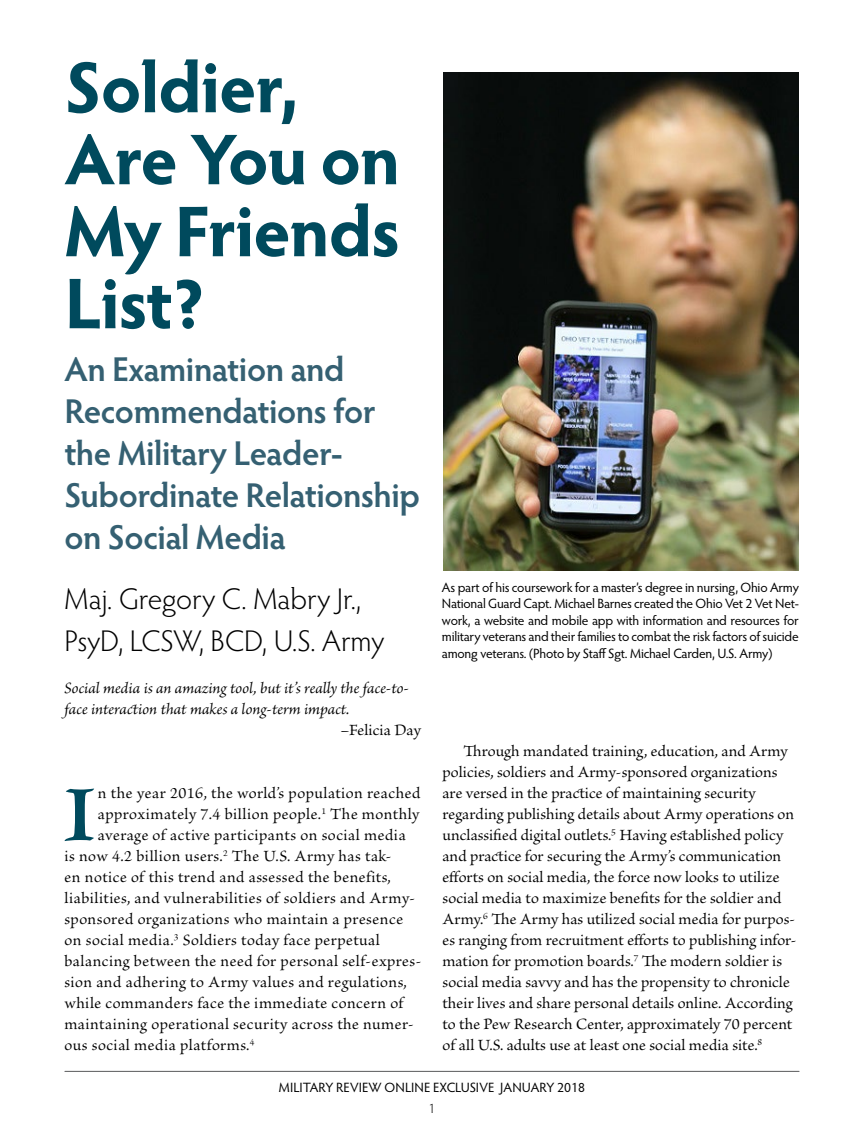
<style>
.page{position:relative;width:864px;height:1134px;background:#fff}
.page>*{position:absolute;margin:0;border:0;box-sizing:border-box;transform-origin:0 0}
.t1{font:87.3px "Brioso Pro Bold Disp";color:#004a5d}
.t2{font:700 72px/72px "Hypatia Sans Pro";letter-spacing:-.015em;color:#004a5d}
.t3{font:600 34.5px/42px "Hypatia Sans Pro";letter-spacing:-.015em;color:#356072}
.t4{font:300 30px/42px "Hypatia Sans Pro";color:#000}
.t5{font:16.5px/21px "Brioso Pro";letter-spacing:.015em;color:#000}
.t6{font:italic 16.5px/21px "Brioso Pro";color:#000}
.t7{font:16.5px "Brioso Pro";letter-spacing:.035em;color:#000}
.t8{font:13.5px/16.5px "Hypatia Sans Pro";letter-spacing:-.015em;color:#000;text-align:justify}
.t9{font:13.5px "Hypatia Sans Pro";letter-spacing:.01em;color:#000}
.t10{font:300 13.5px "Hypatia Sans Pro";color:#000}
</style>
<div class="page">
<hr style="left:65px;top:1071px;width:734px;height:1px;background:#58595b">
<img style="left:444px;top:72px;width:354px;height:498px">
<h2 class="t2" style="left:64px;top:48px;width:337px">Soldier,<br>Are You on<br>My Friends<br>List?</h2>
<h3 class="t3" style="left:64px;top:346px;width:357px">An Examination and<br>Recommendations for the Military Leader-<br>Subordinate Relationship on Social Media</h3>
<h3 class="t4" style="left:64px;top:577px;width:321px">Maj. Gregory C. Mabry Jr.,<br>PsyD, LCSW, BCD, U.S. Army</h3>
<p class="t6" style="left:64px;top:677px;width:346px">Social media is an amazing tool, but it’s really the face-to&shy;face interaction that makes a long-term impact.</p>
<p class="t5" style="left:340px;top:720px;width:82px">–Felicia Day</p>
<h1 class="t1" style="left:64px;top:769px;width:33px">I</h1>
<p class="t5" style="left:98px;top:783px;width:324px">n the year 2016, the world’s population reached</p>
<p class="t5" style="left:98px;top:804px;width:323px">approximately 7.4 billion people.<sup>1</sup> The monthly</p>
<p class="t5" style="left:98px;top:825px;width:309px">average of active participants on social media</p>
<p class="t5" style="left:64px;top:846px;width:328px">is now 4.2 billion users.<sup>2</sup> The U.S. Army has tak-</p>
<p class="t5" style="left:65px;top:867px;width:328px">en notice of this trend and assessed the benefits,</p>
<p class="t5" style="left:65px;top:888px;width:352px">liabilities, and vulnerabilities of soldiers and Army-</p>
<p class="t5" style="left:65px;top:909px;width:340px">sponsored organizations who maintain a presence</p>
<p class="t7" style="left:65px;top:931px;width:317px">on social media.<sup>3</sup> Soldiers today face perpetual</p>
<p class="t5" style="left:64px;top:951px;width:358px">balancing between the need for personal self-expres-</p>
<p class="t5" style="left:64px;top:972px;width:344px">sion and adhering to Army values and regulations,</p>
<p class="t5" style="left:64px;top:993px;width:340px">while commanders face the immediate concern of</p>
<p class="t5" style="left:64px;top:1014px;width:351px">maintaining operational security across the numer-</p>
<p class="t5" style="left:64px;top:1035px;width:192px">ous social media platforms.<sup>4</sup></p>
<p class="t8" style="left:442px;top:579px;width:359px">As part of his coursework for a master’s degree in nursing, Ohio Army National Guard Capt. Michael Barnes created the Ohio Vet 2 Vet Net&shy;work, a website and mobile app with information and resources for military veterans and their families to combat the risk factors of suicide among veterans. (Photo by Staff Sgt. Michael Carden, U.S. Army)</p>
<p class="t5" style="left:442px;top:741px;width:356px;text-indent:21px">Through mandated training, education, and Army policies, soldiers and Army-sponsored organizations are versed in the practice of maintaining security regarding publishing details about Army operations on unclassified digital outlets.<sup>5</sup> Having established policy and practice for securing the Army’s communication efforts on social media, the force now looks to utilize social media to maximize benefits for the soldier and Army.<sup>6</sup> The Army has utilized social media for purpos&shy;es ranging from recruitment efforts to publishing infor&shy;mation for promotion boards.<sup>7</sup> The modern soldier is social media savvy and has the propensity to chronicle their lives and share personal details online. According to the Pew Research Center, approximately 70 percent of all U.S. adults use at least one social media site.<sup>8</sup></p>
<p class="t9" style="left:279px;top:1078px;width:308px">MILITARY REVIEW ONLINE EXCLUSIVE JANUARY 2018</p>
<p class="t10" style="left:429px;top:1100px;width:8px">1</p>
</div>
